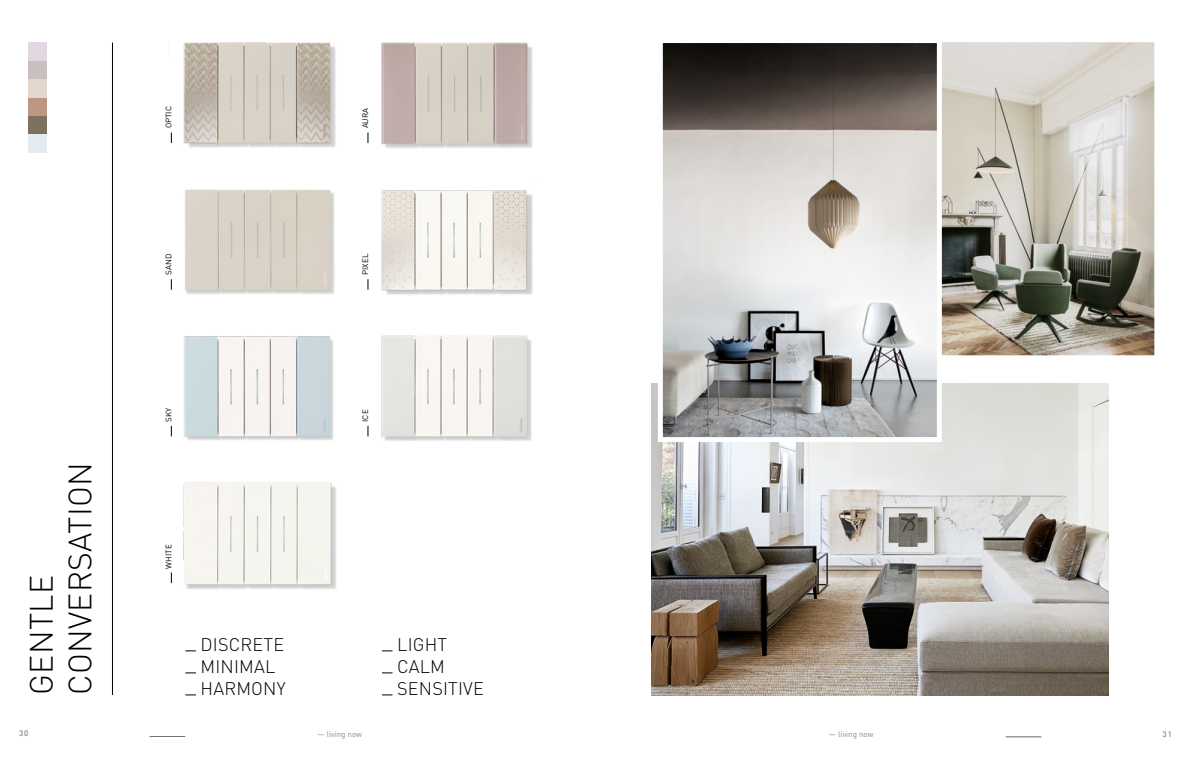
<style>
.page{position:relative;width:1191px;height:766px;background:#fff}
.page>*{position:absolute;margin:0;border:0;box-sizing:border-box;transform-origin:0 0}
.t1{font:300 32px/38.4px "DIN Pro";letter-spacing:.01em;color:#000}
.t2{font:300 18px/22px "DIN Pro";letter-spacing:.01em;color:#000}
.t3{font:8px "DIN Pro";letter-spacing:.01em;color:#000}
.t4{font:8px "DIN Pro";color:#878787}
.t5{font:500 8px "DIN Pro";color:#878787}
</style>
<div class="page">
<img style="left:652px;top:383px;width:456px;height:311px">
<img style="left:171px;top:336px;width:163px;height:105px">
<img style="left:381px;top:190px;width:152px;height:105px">
<img style="left:170px;top:189px;width:165px;height:105px">
<img style="left:381px;top:335px;width:151px;height:106px">
<img style="left:170px;top:482px;width:166px;height:108px">
<img style="left:381px;top:42px;width:152px;height:106px">
<img style="left:170px;top:42px;width:166px;height:106px">
<hr style="left:112px;top:43px;width:1px;height:651px;background:#000">
<img style="left:944px;top:43px;width:209px;height:311px">
<div style="left:917px;top:37px;width:242px;height:323px;border:5px solid #fff"></div>
<div style="left:28px;top:43px;width:19px;height:18px;background:#e2d8e1"></div>
<div style="left:28px;top:98px;width:19px;height:18px;background:#bd9781"></div>
<div style="left:28px;top:61px;width:19px;height:18px;background:#c8bfbe"></div>
<div style="left:28px;top:116px;width:19px;height:19px;background:#7f7162"></div>
<div style="left:28px;top:79px;width:19px;height:19px;background:#e4d8ce"></div>
<div style="left:28px;top:135px;width:19px;height:18px;background:#e3edf1"></div>
<svg style="left:655px;top:37px;width:289px;height:407px"></svg>
<hr style="left:150px;top:736px;width:35px;height:1px;background:#000">
<hr style="left:1005px;top:736px;width:36px;height:1px;background:#000">
<h1 class="t1" style="left:19px;top:694px;width:234px;rotate:-90deg">GENTLE<br>CONVERSATION</h1>
<p class="t3" style="left:163px;top:128px;width:24px;rotate:-90deg">OPTIC</p>
<p class="t3" style="left:163px;top:275px;width:23px;rotate:-90deg">SAND</p>
<p class="t3" style="left:360px;top:128px;width:22px;rotate:-90deg">AURA</p>
<p class="t3" style="left:360px;top:275px;width:23px;rotate:-90deg">PIXEL</p>
<p class="t3" style="left:163px;top:421px;width:16px;rotate:-90deg">SKY</p>
<p class="t3" style="left:360px;top:421px;width:14px;rotate:-90deg">ICE</p>
<p class="t3" style="left:163px;top:568px;width:26px;rotate:-90deg">WHITE</p>
<p class="t2" style="left:201px;top:631px;width:86px">DISCRETE<br>MINIMAL<br>HARMONY</p>
<p class="t2" style="left:397px;top:631px;width:88px">LIGHT<br>CALM<br>SENSITIVE</p>
<p class="t5" style="left:19px;top:728px;width:11px">30</p>
<p class="t4" style="left:317px;top:728px;width:46px">— living now</p>
<p class="t4" style="left:829px;top:728px;width:46px">— living now</p>
<p class="t5" style="left:1162px;top:728px;width:11px">31</p>
</div>
